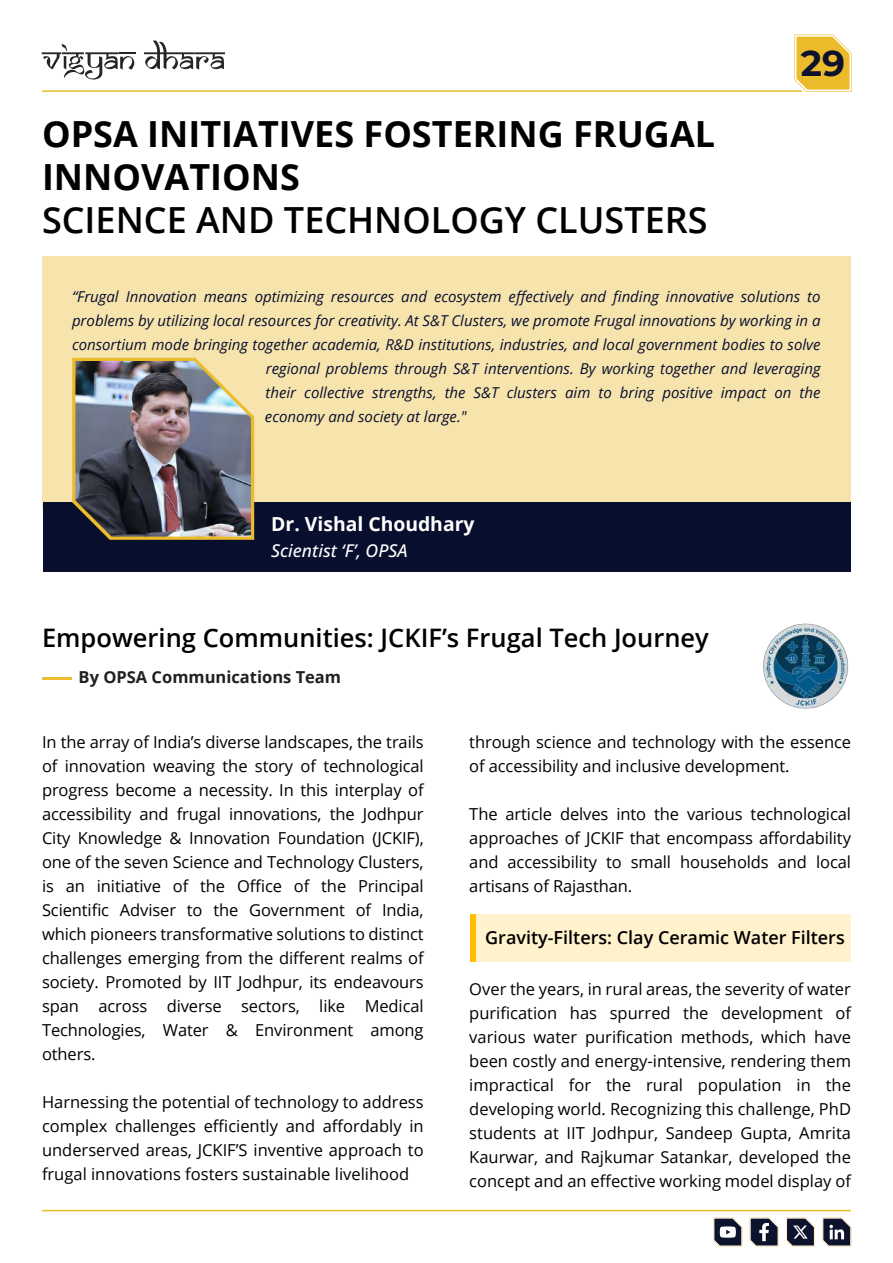
<style>
.page{position:relative;width:893px;height:1263px;background:#fff}
.page>*{position:absolute;margin:0;border:0;box-sizing:border-box;transform-origin:0 0}
.t1{font:700 36px/43.2px "Open Sans";color:#000}
.t2{font:600 36px "Open Sans";color:#000}
.t3{font:700 36px "Montserrat";color:#0e132d}
.t4{font:600 25.5px "Open Sans";color:#000}
.t5{font:700 19.35px "Open Sans";color:#fff}
.t6{font:600 18px "Open Sans";color:#000}
.t7{font:italic 500 17.55px "Open Sans";color:#fff}
.t8{font:16.5px/24px "Open Sans";letter-spacing:-.005em;color:#000;text-align:justify}
.t9{font:700 16.5px "Open Sans";color:#231f20}
.t10{font:italic 15px "Open Sans";color:#080f2e}
</style>
<div class="page">
<svg style="left:42px;top:44px;width:93px;height:35px"></svg>
<svg style="left:144px;top:41px;width:81px;height:29px"></svg>
<hr style="left:42px;top:90px;width:760px;height:2px;background:#ecbb29">
<hr style="left:42px;top:1210px;width:809px;height:1px;background:#ecbb29">
<svg style="left:822px;top:1217px;width:29px;height:29px"></svg>
<svg style="left:786px;top:1217px;width:29px;height:29px"></svg>
<svg style="left:750px;top:1217px;width:29px;height:29px"></svg>
<svg style="left:713px;top:1217px;width:29px;height:29px"></svg>
<svg style="left:794px;top:35px;width:58px;height:57px"></svg>
<hr style="left:42px;top:677px;width:30px;height:2px;background:#edbd31">
<div style="left:472px;top:914px;width:379px;height:48px;background:#fff2cd"></div>
<div style="left:470px;top:914px;width:5px;height:48px;background:#ffbf00"></div>
<div style="left:42px;top:256px;width:809px;height:252px;background:#f7e4ad"></div>
<div style="left:43px;top:502px;width:807px;height:69px;background:#080f2e"></div>
<svg style="left:72px;top:358px;width:182px;height:182px"></svg>
<img style="left:75px;top:361px;width:176px;height:176px">
<img style="left:763px;top:623px;width:86px;height:86px">
<h1 class="t1" style="left:42px;top:111px;width:675px">OPSA INITIATIVES FOSTERING FRUGAL<br>INNOVATIONS</h1>
<h1 class="t2" style="left:42px;top:195px;width:667px">SCIENCE AND TECHNOLOGY CLUSTERS</h1>
<h1 class="t3" style="left:801px;top:37px;width:46px">29</h1>
<p class="t10" style="left:72px;top:286px;width:750px">“Frugal Innovation means optimizing resources and ecosystem effectively and finding innovative solutions to</p>
<p class="t10" style="left:72px;top:310px;width:750px">problems by utilizing local resources for creativity. At S&amp;T Clusters, we promote Frugal innovations by working in a</p>
<p class="t10" style="left:72px;top:334px;width:750px">consortium mode bringing together academia, R&amp;D institutions, industries, and local government bodies to solve</p>
<p class="t10" style="left:266px;top:358px;width:556px">regional problems through S&amp;T interventions. By working together and leveraging</p>
<p class="t10" style="left:266px;top:382px;width:556px">their collective strengths, the S&amp;T clusters aim to bring positive impact on the</p>
<p class="t10" style="left:265px;top:406px;width:203px">economy and society at large."</p>
<p class="t5" style="left:271px;top:511px;width:205px">Dr. Vishal Choudhary</p>
<p class="t7" style="left:271px;top:538px;width:138px">Scientist ‘F’, OPSA</p>
<h2 class="t4" style="left:42px;top:620px;width:668px">Empowering Communities: JCKIF’s Frugal Tech Journey</h2>
<p class="t9" style="left:79px;top:665px;width:264px">By OPSA Communications Team</p>
<p class="t8" style="left:42px;top:729px;width:383px">In the array of India’s diverse landscapes, the trails of innovation weaving the story of technological progress become a necessity. In this interplay of accessibility and frugal innovations, the Jodhpur City Knowledge &amp; Innovation Foundation (JCKIF), one of the seven Science and Technology Clusters, is an initiative of the Office of the Principal Scientific Adviser to the Government of India, which pioneers transformative solutions to distinct challenges emerging from the different realms of society. Promoted by IIT Jodhpur, its endeavours span across diverse sectors, like Medical Technologies, Water &amp; Environment among others.</p>
<p class="t8" style="left:42px;top:1089px;width:383px">Harnessing the potential of technology to address complex challenges efficiently and affordably in underserved areas, JCKIF’S inventive approach to frugal innovations fosters sustainable livelihood</p>
<p class="t8" style="left:469px;top:730px;width:383px">through science and technology with the essence of accessibility and inclusive development.</p>
<p class="t8" style="left:469px;top:802px;width:383px">The article delves into the various technological approaches of JCKIF that encompass affordability and accessibility to small households and local artisans of Rajasthan.</p>
<p class="t6" style="left:485px;top:925px;width:361px">Gravity-Filters: Clay Ceramic Water Filters</p>
<p class="t8" style="left:469px;top:976px;width:383px">Over the years, in rural areas, the severity of water purification has spurred the development of various water purification methods, which have been costly and energy-intensive, rendering them impractical for the rural population in the developing world. Recognizing this challenge, PhD students at IIT Jodhpur, Sandeep Gupta, Amrita Kaurwar, and Rajkumar Satankar, developed the concept and an effective working model display of</p>
</div>
